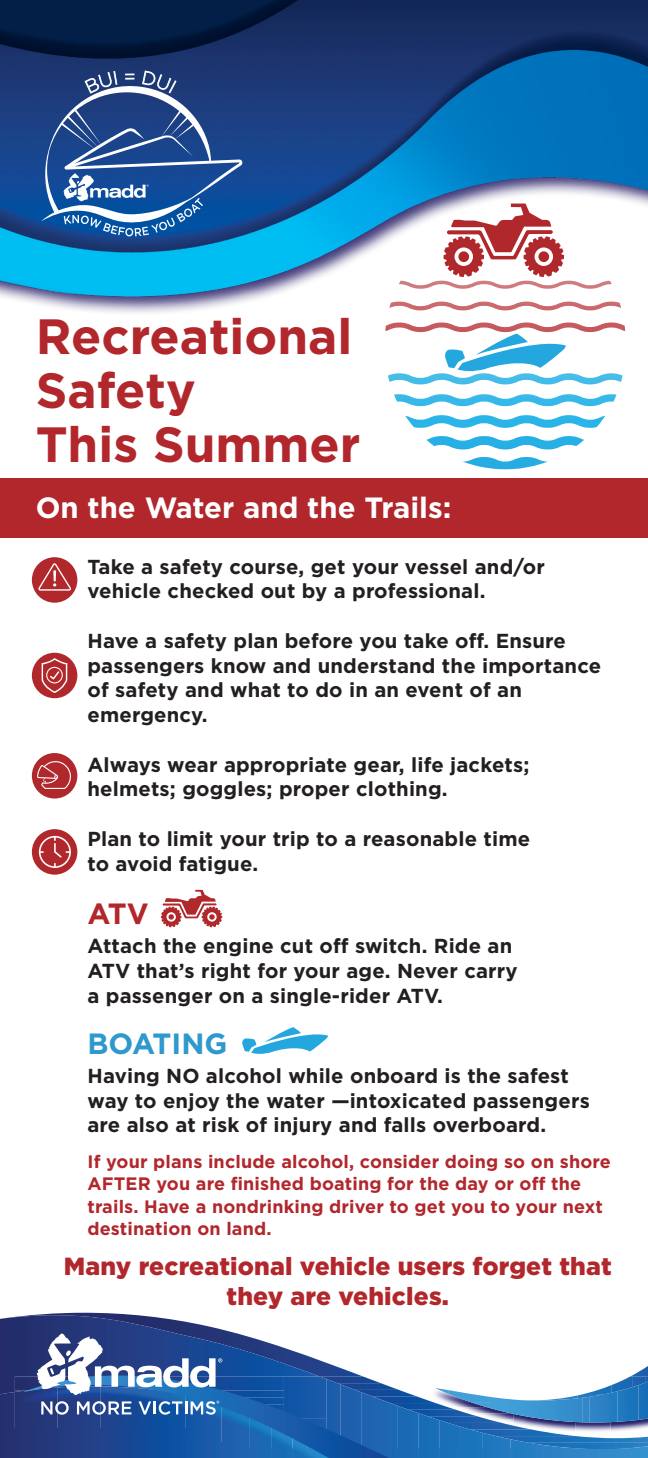
<style>
.page{position:relative;width:648px;height:1458px;background:#fff}
.page>*{position:absolute;margin:0;border:0;box-sizing:border-box;transform-origin:0 0}
.t1{font:700 49.5px/54px "Gotham";color:#b1272c}
.t2{font:700 29.25px "Gotham";color:#fff}
.t3{font:700 29.25px "Gotham";color:#2f99cd}
.t4{font:700 29.25px "Gotham";color:#b1272c}
.helvetica_medium{font:900 24.75px/29.2px "Gotham";letter-spacing:.01em;color:#b1272c;text-align:center}
.helvetica_medium-2{font:700 20.25px/24.8px "Gotham";letter-spacing:.01em;color:#231f20}
.helvetica_medium-3{font:700 18px/22.5px "Gotham";letter-spacing:.01em;color:#b1272c}
</style>
<div class="page">
<div style="left:0;top:478px;width:648px;height:60px;background:#b1272c"></div>
<img style="left:0;top:0;width:648px;height:416px">
<svg style="left:41px;top:71px;width:201px;height:165px;background:#39619d"></svg>
<svg style="left:0;top:1313px;width:648px;height:145px"></svg>
<svg style="left:394px;top:394px;width:223px;height:12px"></svg>
<svg style="left:405px;top:415px;width:200px;height:13px"></svg>
<svg style="left:426px;top:436px;width:158px;height:13px"></svg>
<svg style="left:463px;top:457px;width:85px;height:12px"></svg>
<svg style="left:389px;top:302px;width:232px;height:8px"></svg>
<svg style="left:399px;top:204px;width:213px;height:85px"></svg>
<div style="left:538px;top:251px;width:11px;height:11px;background:#b1282c;border-radius:50%"></div>
<svg style="left:385px;top:323px;width:240px;height:61px"></svg>
<div style="left:32px;top:557px;width:45px;height:46px;background:#b1282c;border-radius:50%"></div>
<svg style="left:38px;top:563px;width:33px;height:28px"></svg>
<div style="left:32px;top:653px;width:45px;height:45px;background:#b1282c;border-radius:50%"></div>
<svg style="left:42px;top:658px;width:25px;height:35px"></svg>
<div style="left:32px;top:753px;width:45px;height:46px;background:#b1282c;border-radius:50%"></div>
<svg style="left:37px;top:761px;width:34px;height:28px"></svg>
<div style="left:32px;top:829px;width:45px;height:46px;background:#b1282c;border-radius:50%"></div>
<svg style="left:39px;top:836px;width:32px;height:32px"></svg>
<svg style="left:161px;top:890px;width:61px;height:37px"></svg>
<svg style="left:242px;top:1027px;width:86px;height:27px"></svg>
<p class="t1" style="left:36px;top:309px;width:326px">Recreational<br>Safety<br>This Summer</p>
<p class="t2" style="left:36px;top:488px;width:417px">On the Water and the Trails:</p>
<p class="helvetica_medium-2" style="left:87px;top:554px;width:459px">Take a safety course, get your vessel and/or vehicle checked out by a professional.</p>
<p class="helvetica_medium-2" style="left:87px;top:628px;width:515px">Have a safety plan before you take off. Ensure passengers know and understand the importance of safety and what to do in an event of an emergency.</p>
<p class="helvetica_medium-2" style="left:87px;top:752px;width:443px">Always wear appropriate gear, life jackets; helmets; goggles; proper clothing.</p>
<p class="helvetica_medium-2" style="left:87px;top:826px;width:444px">Plan to limit your trip to a reasonable time to avoid fatigue.</p>
<p class="t4" style="left:87px;top:894px;width:63px">ATV</p>
<p class="helvetica_medium-2" style="left:87px;top:933px;width:432px">Attach the engine cut off switch. Ride an<br>ATV that’s right for your age. Never carry a passenger on a single-rider ATV.</p>
<p class="t3" style="left:87px;top:1024px;width:141px">BOATING</p>
<p class="helvetica_medium-2" style="left:87px;top:1063px;width:504px">Having NO alcohol while onboard is the safest way to enjoy the water —intoxicated passengers are also at risk of injury and falls overboard.</p>
<p class="helvetica_medium-3" style="left:87px;top:1150px;width:525px">If your plans include alcohol, consider doing so on shore AFTER you are finished boating for the day or off the trails. Have a nondrinking driver to get you to your next destination on land.</p>
<p class="helvetica_medium" style="left:64px;top:1252px;width:550px">Many recreational vehicle users forget that they are vehicles.</p>
</div>
